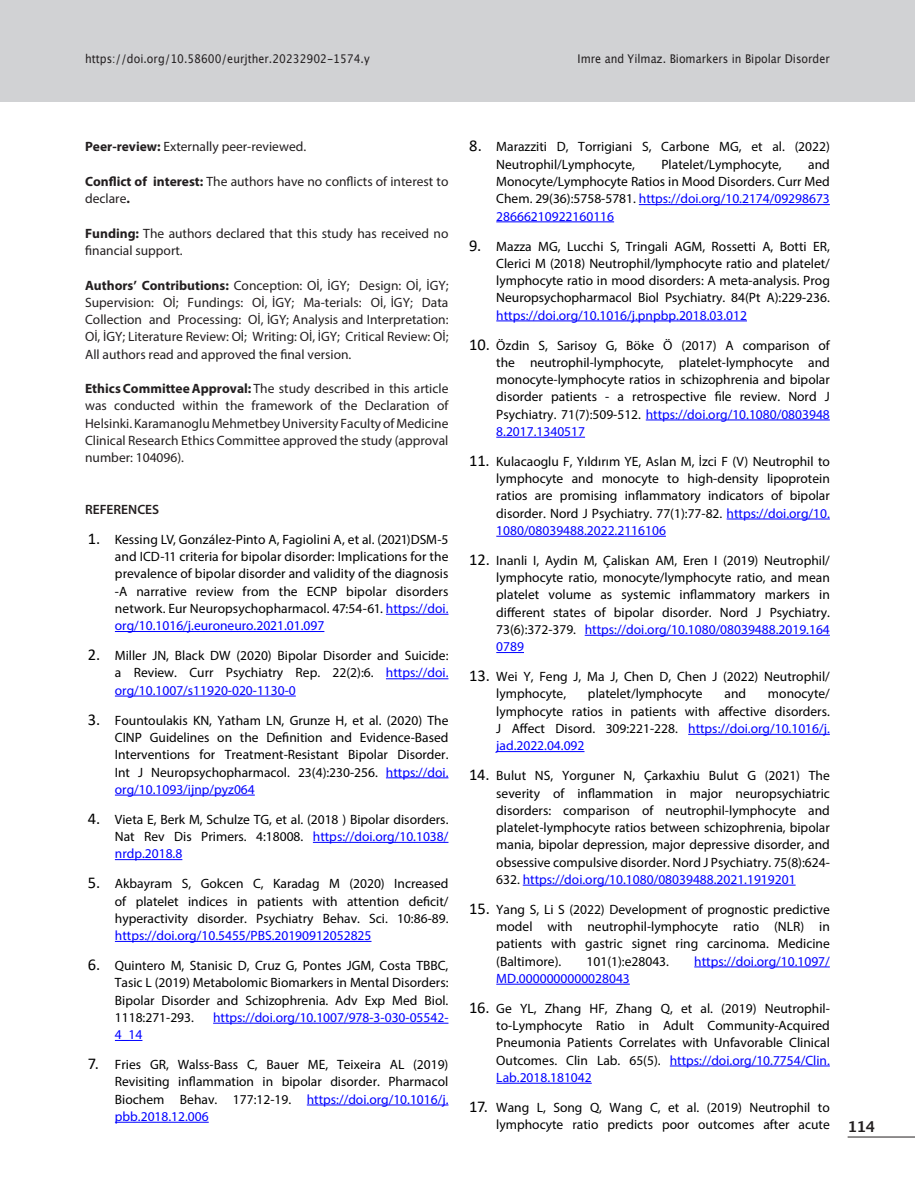
<style>
.page{position:relative;width:915px;height:1191px;background:#fff}
.page>*{position:absolute;margin:0;border:0;box-sizing:border-box;transform-origin:0 0}
.t1{font:700 15px "Lucida Grande";color:#231f20}
.t2{font:13.5px/17.2px "Myriad Pro";color:#000;text-align:justify}
.t3{font:13.5px/17.2px "Myriad Pro";color:#231f20}
.t4{font:13.5px "Myriad Pro";color:#00f}
.t5{font:600 13.5px "Myriad Pro";color:#231f20}
.t6{font:12px "Lucida Grande";color:#231f20;scale:.9 1}
.s1{font-weight:700}
.s2{font-family:"Calibri";font-size:16.5px}
.s3{color:#00f}
</style>
<div class="page">
<div style="left:0;top:0;width:914px;height:102px;background:#d1d2d4"></div>
<hr style="left:847px;top:1136px;width:67px;height:1px;background:#231f20">
<hr style="left:386px;top:614px;width:62px;height:1px;background:#00f">
<hr style="left:115px;top:631px;width:209px;height:1px;background:#00f">
<hr style="left:386px;top:678px;width:62px;height:1px;background:#00f">
<hr style="left:115px;top:695px;width:181px;height:1px;background:#00f">
<hr style="left:386px;top:777px;width:62px;height:1px;background:#00f">
<hr style="left:115px;top:794px;width:140px;height:1px;background:#00f">
<hr style="left:313px;top:842px;width:135px;height:1px;background:#00f">
<hr style="left:115px;top:859px;width:67px;height:1px;background:#00f">
<hr style="left:115px;top:941px;width:256px;height:1px;background:#00f">
<hr style="left:213px;top:1022px;width:235px;height:1px;background:#00f">
<svg style="left:115px;top:1040px;width:27px;height:1px"></svg>
<hr style="left:307px;top:1104px;width:141px;height:1px;background:#00f">
<hr style="left:115px;top:1121px;width:94px;height:1px;background:#00f">
<hr style="left:638px;top:204px;width:191px;height:1px;background:#00f">
<hr style="left:496px;top:221px;width:118px;height:1px;background:#00f">
<hr style="left:496px;top:320px;width:250px;height:1px;background:#00f">
<hr style="left:645px;top:419px;width:184px;height:1px;background:#00f">
<hr style="left:496px;top:437px;width:89px;height:1px;background:#00f">
<hr style="left:726px;top:518px;width:103px;height:1px;background:#00f">
<hr style="left:496px;top:536px;width:169px;height:1px;background:#00f">
<hr style="left:584px;top:635px;width:245px;height:1px;background:#00f">
<svg style="left:496px;top:652px;width:28px;height:1px"></svg>
<hr style="left:688px;top:734px;width:141px;height:1px;background:#00f">
<hr style="left:496px;top:751px;width:88px;height:1px;background:#00f">
<hr style="left:522px;top:884px;width:273px;height:1px;background:#00f">
<hr style="left:694px;top:966px;width:135px;height:1px;background:#00f">
<hr style="left:496px;top:983px;width:133px;height:1px;background:#00f">
<hr style="left:669px;top:1065px;width:160px;height:1px;background:#00f">
<hr style="left:496px;top:1082px;width:95px;height:1px;background:#00f">
<p class="t6" style="left:85px;top:51px;width:317px">https://doi.org/10.58600/eurjther.20232902-1574.y</p>
<p class="t6" style="left:577px;top:51px;width:281px">Imre and Yilmaz. Biomarkers in Bipolar Disorder</p>
<p class="t3" style="left:85px;top:138px;width:222px"><span class="s1">Peer-review:</span> Externally peer-reviewed.</p>
<p class="t3" style="left:85px;top:173px;width:365px"><span class="s1">Conflict of interest:</span> The authors have no conflicts of interest to declare<span class="s1">.</span></p>
<p class="t3" style="left:85px;top:224px;width:365px"><span class="s1">Funding:</span> The authors declared that this study has received no financial support.</p>
<p class="t3" style="left:85px;top:276px;width:365px;text-align:justify"><span class="s1">Authors’ Contributions:</span> Conception: Oİ, İGY; Design: Oİ, İGY; Supervision: Oİ; Fundings: Oİ, İGY; Ma-terials: Oİ, İGY; Data Collection and Processing: Oİ, İGY; Analysis and Interpretation:<br>Oİ, İGY; Literature Review: Oİ; Writing: Oİ, İGY; Critical Review: Oİ; All authors read and approved the final version.</p>
<p class="t3" style="left:85px;top:380px;width:365px;text-align:justify"><span class="s1">Ethics Committee Approval:</span> The study described in this article was conducted within the framework of the Declaration of Helsinki. Karamanoglu Mehmetbey University Faculty of Medicine Clinical Research Ethics Committee approved the study (approval number: 104096).</p>
<p class="t5" style="left:85px;top:501px;width:76px">REFERENCES</p>
<p class="t2" style="left:115px;top:530px;width:335px;text-indent:-27px"><span class="s2">1.</span> Kessing LV, González-Pinto A, Fagiolini A, et al. (2021)DSM-5 and ICD-11 criteria for bipolar disorder: Implications for the prevalence of bipolar disorder and validity of the diagnosis -A narrative review from the ECNP bipolar disorders network. Eur Neuropsychopharmacol. 47:54-61. <span class="s3">https://doi. org/10.1016/j.euroneuro.2021.01.097</span></p>
<p class="t2" style="left:115px;top:647px;width:335px;text-indent:-27px"><span class="s2">2.</span> Miller JN, Black DW (2020) Bipolar Disorder and Suicide: a Review. Curr Psychiatry Rep. 22(2):6. <span class="s3">https://doi. org/10.1007/s11920-020-1130-0</span></p>
<p class="t2" style="left:115px;top:711px;width:335px;text-indent:-27px"><span class="s2">3.</span> Fountoulakis KN, Yatham LN, Grunze H, et al. (2020) The CINP Guidelines on the Definition and Evidence-Based Interventions for Treatment-Resistant Bipolar Disorder.<br>Int J Neuropsychopharmacol. 23(4):230-256. <span class="s3">https://doi. org/10.1093/ijnp/pyz064</span></p>
<p class="t2" style="left:115px;top:810px;width:335px;text-indent:-27px"><span class="s2">4.</span> Vieta E, Berk M, Schulze TG, et al. (2018 ) Bipolar disorders.<br>Nat Rev Dis Primers. 4:18008. <span class="s3">https://doi.org/10.1038/ nrdp.2018.8</span></p>
<p class="t2" style="left:115px;top:875px;width:335px;text-indent:-27px"><span class="s2">5.</span> Akbayram S, Gokcen C, Karadag M (2020) Increased of platelet indices in patients with attention deficit/ hyperactivity disorder. Psychiatry Behav. Sci. 10:86-89.</p>
<p class="t4" style="left:115px;top:927px;width:258px">https://doi.org/10.5455/PBS.20190912052825</p>
<p class="t2" style="left:115px;top:956px;width:335px;text-indent:-27px"><span class="s2">6.</span> Quintero M, Stanisic D, Cruz G, Pontes JGM, Costa TBBC, Tasic L (2019) Metabolomic Biomarkers in Mental Disorders:<br>Bipolar Disorder and Schizophrenia. Adv Exp Med Biol.<br>1118:271-293.</p>
<p class="t4" style="left:213px;top:1009px;width:237px">https://doi.org/10.1007/978-3-030-05542-</p>
<p class="t4" style="left:115px;top:1026px;width:29px">4_14</p>
<p class="t2" style="left:115px;top:1055px;width:335px;text-indent:-27px"><span class="s2">7.</span> Fries GR, Walss-Bass C, Bauer ME, Teixeira AL (2019)<br>Revisiting inflammation in bipolar disorder. Pharmacol Biochem Behav. 177:12-19. <span class="s3">https://doi.org/10.1016/j. pbb.2018.12.006</span></p>
<p class="t2" style="left:496px;top:138px;width:335px;text-indent:-27px"><span class="s2">8.</span> Marazziti D, Torrigiani S, Carbone MG, et al. (2022)<br>Neutrophil/Lymphocyte,</p>
<p class="t2" style="left:496px;top:155px;width:335px;text-indent:312px">and Monocyte/Lymphocyte Ratios in Mood Disorders. Curr Med Chem. 29(36):5758-5781. <span class="s3">https://doi.org/10.2174/09298673<br>28666210922160116</span></p>
<p class="t2" style="left:496px;top:237px;width:335px;text-indent:-27px"><span class="s2">9.</span> Mazza MG, Lucchi S, Tringali AGM, Rossetti A, Botti ER, Clerici M (2018) Neutrophil/lymphocyte ratio and platelet/ lymphocyte ratio in mood disorders: A meta-analysis. Prog Neuropsychopharmacol Biol Psychiatry. 84(Pt A):229-236.</p>
<p class="t4" style="left:496px;top:307px;width:252px">https://doi.org/10.1016/j.pnpbp.2018.03.012</p>
<p class="t2" style="left:496px;top:336px;width:335px;text-indent:-27px"><span class="s2">10.</span> Özdin S, Sarisoy G, Böke Ö (2017) A comparison of the neutrophil-lymphocyte, platelet-lymphocyte and monocyte-lymphocyte ratios in schizophrenia and bipolar disorder patients - a retrospective file review. Nord J Psychiatry. 71(7):509-512. <span class="s3">https://doi.org/10.1080/0803948<br>8.2017.1340517</span></p>
<p class="t2" style="left:496px;top:452px;width:335px;text-indent:-27px"><span class="s2">11.</span> Kulacaoglu F, Yıldırım YE, Aslan M, İzci F (V) Neutrophil to lymphocyte and monocyte to high-density lipoprotein ratios are promising inflammatory indicators of bipolar disorder. Nord J Psychiatry. 77(1):77-82. <span class="s3">https://doi.org/10.<br>1080/08039488.2022.2116106</span></p>
<p class="t2" style="left:496px;top:551px;width:335px;text-indent:-27px"><span class="s2">12.</span> Inanli I, Aydin M, Çaliskan AM, Eren I (2019) Neutrophil/ lymphocyte ratio, monocyte/lymphocyte ratio, and mean platelet volume as systemic inflammatory markers in different states of bipolar disorder. Nord J Psychiatry.<br>73(6):372-379. <span class="s3">https://doi.org/10.1080/08039488.2019.164<br>0789</span></p>
<p class="t2" style="left:496px;top:668px;width:335px;text-indent:-27px"><span class="s2">13.</span> Wei Y, Feng J, Ma J, Chen D, Chen J (2022) Neutrophil/ lymphocyte,</p>
<p class="t2" style="left:661px;top:155px;width:122px">Platelet/Lymphocyte,</p>
<p class="t2" style="left:587px;top:685px;width:116px">platelet/lymphocyte</p>
<p class="t2" style="left:724px;top:685px;width:23px">and</p>
<p class="t2" style="left:496px;top:685px;width:335px;text-indent:271px">monocyte/ lymphocyte ratios in patients with affective disorders.<br>J Affect Disord. 309:221-228. <span class="s3">https://doi.org/10.1016/j. jad.2022.04.092</span></p>
<p class="t2" style="left:496px;top:767px;width:335px;text-indent:-27px"><span class="s2">14.</span> Bulut NS, Yorguner N, Çarkaxhiu Bulut G (2021) The severity of inflammation in major neuropsychiatric disorders: comparison of neutrophil-lymphocyte and platelet-lymphocyte ratios between schizophrenia, bipolar mania, bipolar depression, major depressive disorder, and obsessive compulsive disorder. Nord J Psychiatry. 75(8):624- 632. <span class="s3">https://doi.org/10.1080/08039488.2021.1919201</span></p>
<p class="t2" style="left:496px;top:900px;width:335px;text-indent:-27px"><span class="s2">15.</span> Yang S, Li S (2022) Development of prognostic predictive model with neutrophil-lymphocyte ratio (NLR) in patients with gastric signet ring carcinoma. Medicine (Baltimore).</p>
<p class="t2" style="left:586px;top:952px;width:84px">101(1):e28043.</p>
<p class="t4" style="left:694px;top:952px;width:137px">https://doi.org/10.1097/</p>
<p class="t4" style="left:496px;top:970px;width:135px">MD.0000000000028043</p>
<p class="t2" style="left:496px;top:999px;width:335px;text-indent:-27px"><span class="s2">16.</span> Ge YL, Zhang HF, Zhang Q, et al. (2019) Neutrophil&shy;to-Lymphocyte Ratio in Adult Community-Acquired Pneumonia Patients Correlates with Unfavorable Clinical Outcomes. Clin Lab. 65(5). <span class="s3">https://doi.org/10.7754/Clin.<br>Lab.2018.181042</span></p>
<p class="t2" style="left:469px;top:1098px;width:362px;text-align:right"><span class="s2">17.</span> Wang L, Song Q, Wang C, et al. (2019) Neutrophil to lymphocyte ratio predicts poor outcomes after acute</p>
<p class="t1" style="left:847px;top:1114px;width:29px">114</p>
</div>
